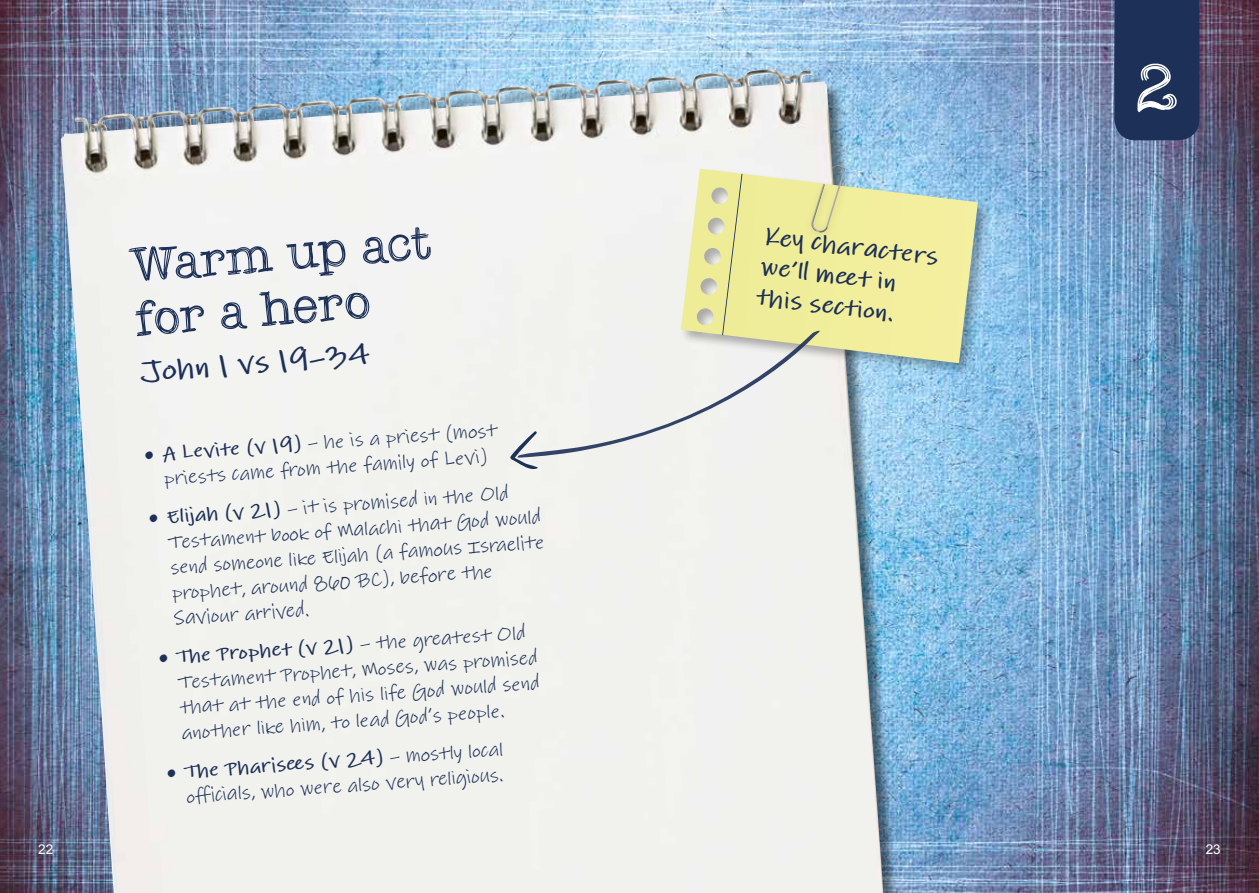
<style>
.page{position:relative;width:1259px;height:893px;background:#fff}
.page>*{position:absolute;margin:0;border:0;box-sizing:border-box;transform-origin:0 0}
.t1{font:69px "Quattro Tempi";color:#fff}
.t2{font:51px/54.4px "Quattro Tempi";color:#1d3058}
.t3{font:700 30px "Lindsey Pro";color:#1d3058}
.t4{font:700 25.5px/30.6px "Lindsey Pro";color:#1d3058}
.t5{font:20.25px/25.5px "Lindsey Pro";color:#1d3058}
.t6{font:13.5px "Arial";color:#fff}
.s1{font-weight:700}
</style>
<div class="page">
<img style="left:0;top:0;width:1259px;height:893px">
<div style="left:62px;top:70px;width:839px;height:823px;background:#000;opacity:.5"></div>
<img style="left:101px;top:70px;width:662px;height:55px">
<div style="left:679px;top:167px;width:312px;height:210px;background:#000;opacity:.3"></div>
<svg style="left:681px;top:169px;width:297px;height:194px;background:#dee4ab"></svg>
<div style="left:804px;top:158px;width:49px;height:83px;background:#000;opacity:.2"></div>
<img style="left:811px;top:165px;width:33px;height:68px">
<div style="left:1114px;top:0;width:85px;height:140px;background:#1d3058"></div>
<svg style="left:510px;top:174px;width:313px;height:298px"></svg>
<h2 class="t2" style="left:129px;top:236px;width:303px;rotate:-4deg">Warm up act for a hero</h2>
<h3 class="t3" style="left:138px;top:351px;width:231px;rotate:-5deg">John 1 vs 19–34</h3>
<p class="t5" style="left:143px;top:441px;width:355px;text-align:center;rotate:-4deg">• <span class="s1">A Levite (v 19)</span> – he is a priest (most priests came from the family of Levi)</p>
<p class="t5" style="left:166px;top:504px;width:376px;text-indent:-18px;rotate:-4deg">• <span class="s1">Elijah (v 21)</span> – it is promised in the Old Testament boo k of Malachi that God would send someone like Elijah (a famous Israelite prophet, around 860 BC), before the Saviour arr ived.</p>
<p class="t5" style="left:176px;top:644px;width:362px;text-indent:-18px;rotate:-4deg">• <span class="s1">The Prophet (v 21)</span> – the greatest Old Testament Prophet, Moses, was promised that at the end of his life God would send another like him, to lead God’s people.</p>
<p class="t5" style="left:166px;top:759px;width:339px;text-align:right;rotate:-4deg">• <span class="s1">The Pharisee s (v 24)</span> – mostly local off icials, who were also very religious.</p>
<p class="t4" style="left:766px;top:220px;width:177px;rotate:7deg">Key characters we’ll mee t in this section.</p>
<h1 class="t1" style="left:1134px;top:46px;width:47px">2</h1>
<p class="t6" style="left:38px;top:841px;width:17px">22</p>
<p class="t6" style="left:1205px;top:841px;width:17px">23</p>
</div>
